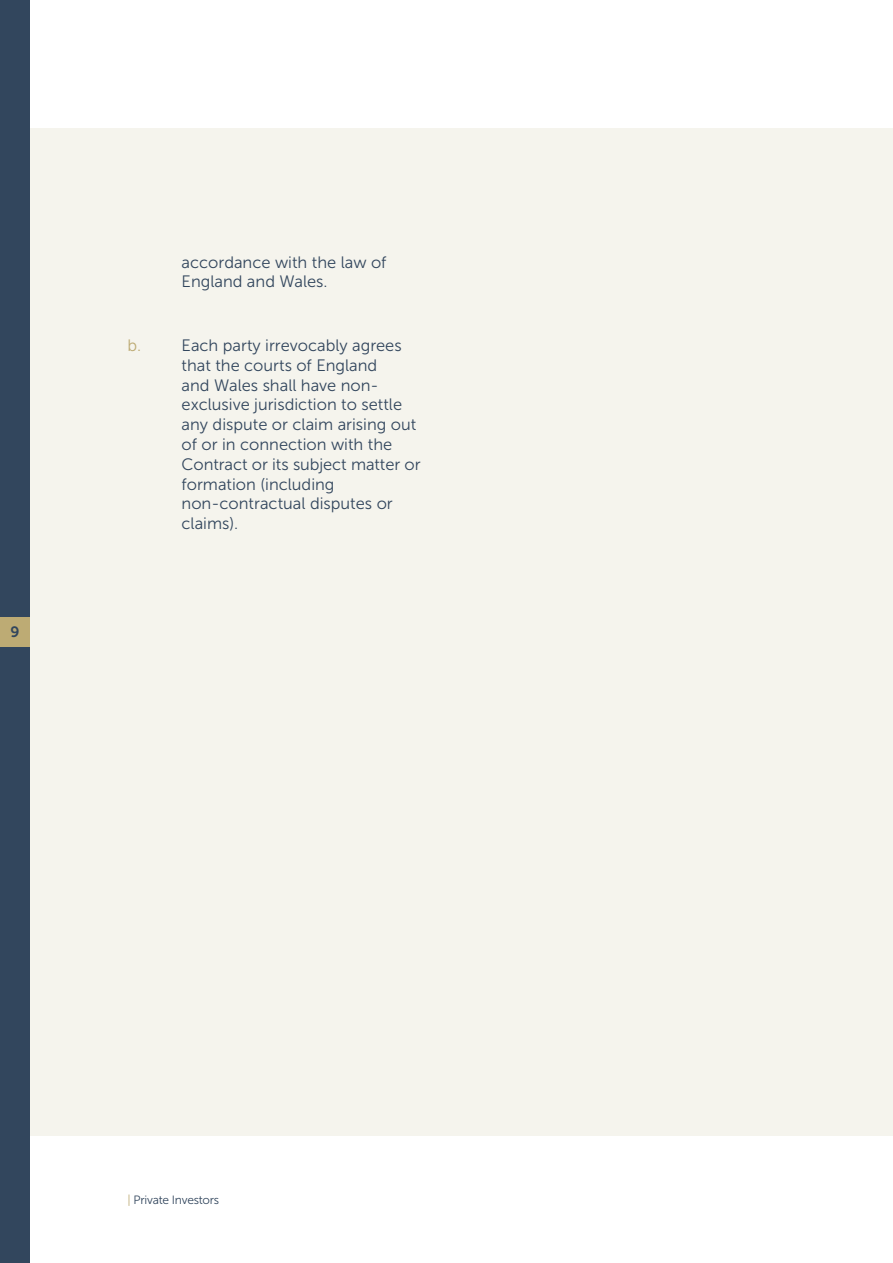
<style>
.page{position:relative;width:893px;height:1263px;background:#fff}
.page>*{position:absolute;margin:0;border:0;box-sizing:border-box;transform-origin:0 0}
.t1{font:16.5px/19.8px "Museo Sans 300";color:#32465d}
.t2{font:16.5px "Museo Sans 300";color:#bdab74}
.t3{font:15px "Museo Sans 700";color:#32465d}
.t4{font:12px "Museo Sans 300";letter-spacing:-.02em;color:#32465d}
.s1{color:#bdab74}
</style>
<div class="page">
<div style="left:0;top:128px;width:893px;height:1007px;background:#f5f4ed"></div>
<div style="left:0;top:0;width:30px;height:1263px;background:#32465d"></div>
<div style="left:0;top:617px;width:30px;height:29px;background:#bdab74"></div>
<p class="t3" style="left:10px;top:624px;width:11px">9</p>
<p class="t1" style="left:182px;top:252px;width:206px">accordance with the law of<br>England and Wales.</p>
<p class="t2" style="left:128px;top:336px;width:15px">b.</p>
<p class="t1" style="left:182px;top:335px;width:241px">Each party irrevocably agrees that the courts of England<br>and Wales shall have non&shy;exclusive jurisdiction to settle any dispute or claim arising out of or in connection with the<br>Contract or its subject matter or formation (including non-contractual disputes or claims).</p>
<p class="t4" style="left:128px;top:1193px;width:93px"><span class="s1">|</span> Private Investors</p>
</div>
